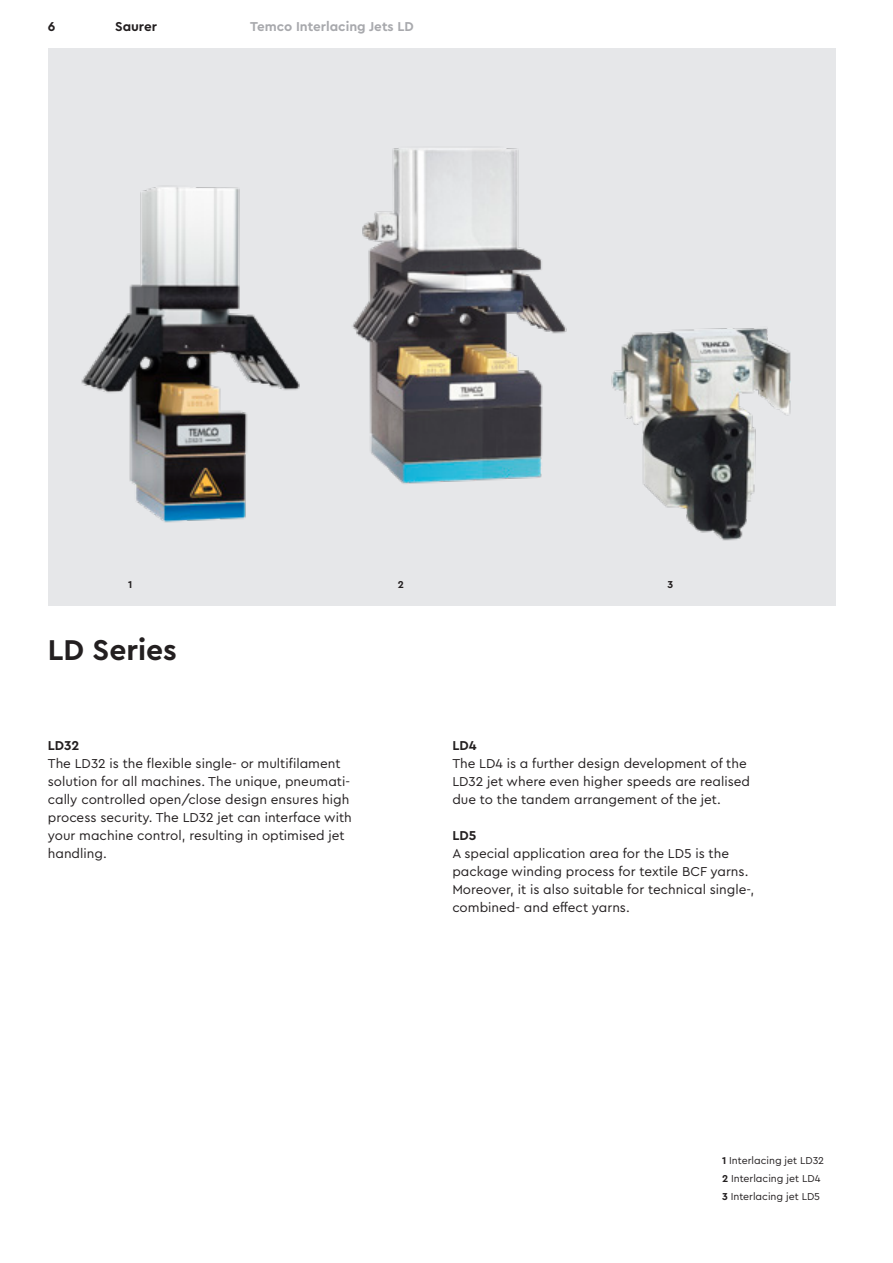
<style>
.page{position:relative;width:893px;height:1263px;background:#fff}
.page>*{position:absolute;margin:0;border:0;box-sizing:border-box;transform-origin:0 0}
.t1{font:700 30px "Saurer";color:#231f20}
.t2{font:13.5px/18px "Saurer";color:#231f20}
.t3{font:700 13.5px "Saurer";color:#a8a9ad}
.t4{font:700 13.5px "Saurer";color:#231f20}
.t5{font:10.5px/18px "Saurer";color:#231f20}
.t6{font:700 10.5px "Saurer";color:#231f20}
.s1{font-weight:700}
</style>
<div class="page">
<img style="left:48px;top:48px;width:788px;height:558px">
<p class="t4" style="left:48px;top:18px;width:9px">6</p>
<p class="t4" style="left:115px;top:18px;width:43px">Saurer</p>
<p class="t3" style="left:250px;top:18px;width:165px">Temco Interlacing Jets LD</p>
<p class="t6" style="left:128px;top:577px;width:6px">1</p>
<p class="t6" style="left:398px;top:577px;width:8px">2</p>
<p class="t6" style="left:667px;top:577px;width:7px">3</p>
<h1 class="t1" style="left:48px;top:630px;width:131px">LD Series</h1>
<p class="t4" style="left:48px;top:736px;width:33px">LD32</p>
<p class="t2" style="left:48px;top:754px;width:305px">The LD32 is the flexible single- or multifilament solution for all machines. The unique, pneumati&shy;cally controlled open/close design ensures high process security. The LD32 jet can interface with your machine control, resulting in optimised jet handling.</p>
<p class="t4" style="left:452px;top:736px;width:26px">LD4</p>
<p class="t2" style="left:452px;top:754px;width:299px">The LD4 is a further design development of the<br>LD32 jet where even higher speeds are realised due to the tandem arrangement of the jet.</p>
<p class="t4" style="left:452px;top:826px;width:26px">LD5</p>
<p class="t2" style="left:452px;top:844px;width:303px">A special application area for the LD5 is the package winding process for textile BCF yarns.<br>Moreover, it is also suitable for technical single-, combined- and effect yarns.</p>
<p class="t5" style="left:722px;top:1151px;width:104px"><span class="s1">1</span> Interlacing jet LD32<br><span class="s1">2</span> Interlacing jet LD4<br><span class="s1">3</span> Interlacing jet LD5</p>
</div>
